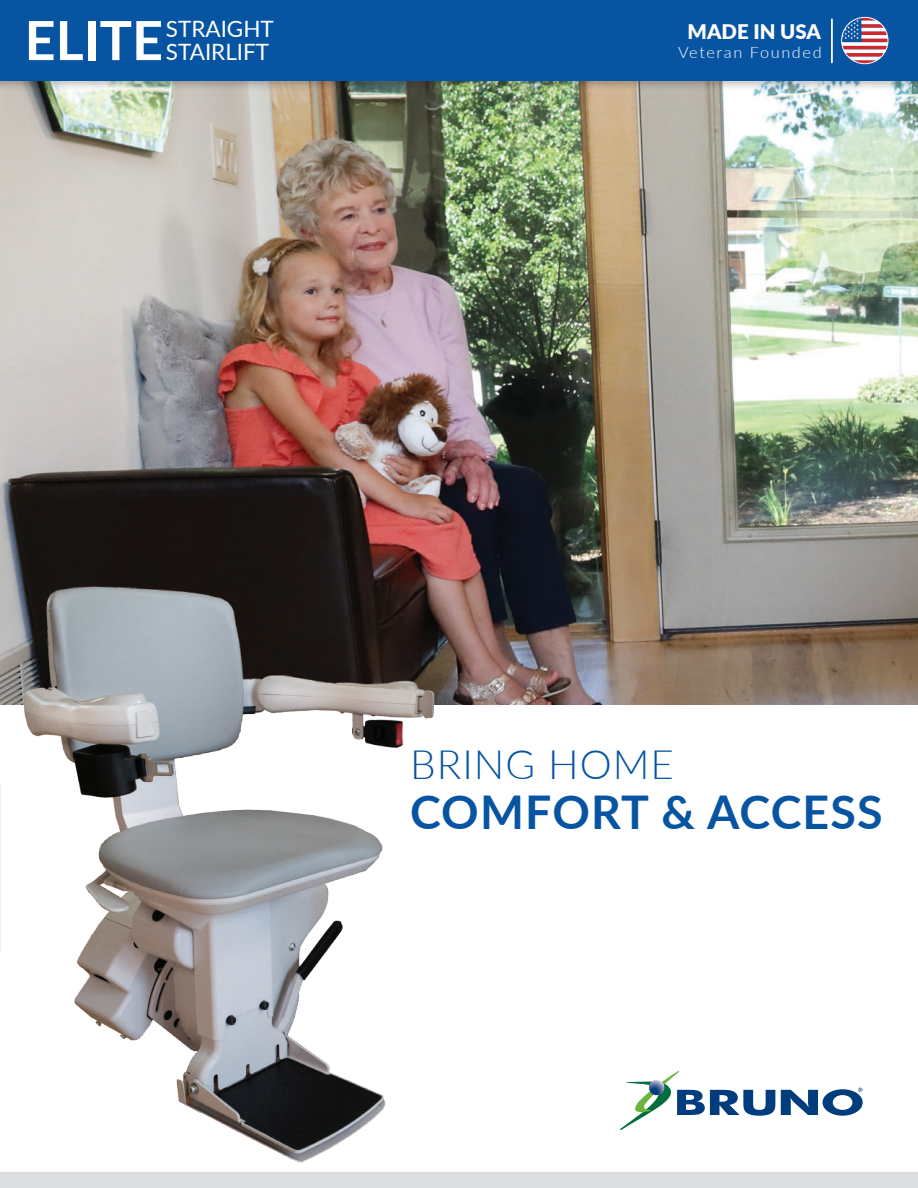
<style>
.page{position:relative;width:918px;height:1188px;background:#fff}
.page>*{position:absolute;margin:0;border:0;box-sizing:border-box;transform-origin:0 0}
.t1{font:700 54px "Lato";color:#fff}
.t2{font:700 46.5px "Lato";letter-spacing:.025em;color:#0754a2}
.t3{font:300 40.5px "Lato";letter-spacing:.025em;color:#0754a2}
.t4{font:22.5px/22.5px "Lato";color:#fff}
.t5{font:900 20.1px "Lato";color:#fff}
.t6{font:300 15.75px "Lato";letter-spacing:.1em;color:#fff;scale:1.04 1}
</style>
<div class="page">
<div style="left:0;top:1168px;width:918px;height:20px;background:#231f20;opacity:.27"></div>
<div style="left:0;top:1173px;width:918px;height:15px;background:#dcdddf"></div>
<img style="left:0;top:92px;width:918px;height:613px">
<svg style="left:620px;top:1071px;width:243px;height:60px"></svg>
<div style="left:0;top:0;width:918px;height:92px;background:#231f20;opacity:.27"></div>
<div style="left:0;top:0;width:918px;height:81px;background:#0754a2"></div>
<div style="left:832px;top:19px;width:1px;height:44px;border:1px solid #fff"></div>
<svg style="left:842px;top:17px;width:46px;height:47px"></svg>
<div style="left:841px;top:17px;width:47px;height:47px;border:1px solid #fff;border-radius:50%"></div>
<img style="left:0;top:572px;width:474px;height:591px">
<h1 class="t1" style="left:25px;top:18px;width:140px">ELITE</h1>
<p class="t4" style="left:166px;top:18px;width:109px">STRAIGHT<br>STAIRLIFT</p>
<p class="t5" style="left:688px;top:21px;width:135px">MADE IN USA</p>
<p class="t6" style="left:678px;top:43px;width:140px">Veteran Founded</p>
<h3 class="t3" style="left:410px;top:742px;width:266px">BRING HOME</h3>
<h2 class="t2" style="left:410px;top:793px;width:474px">COMFORT &amp; ACCESS</h2>
</div>
